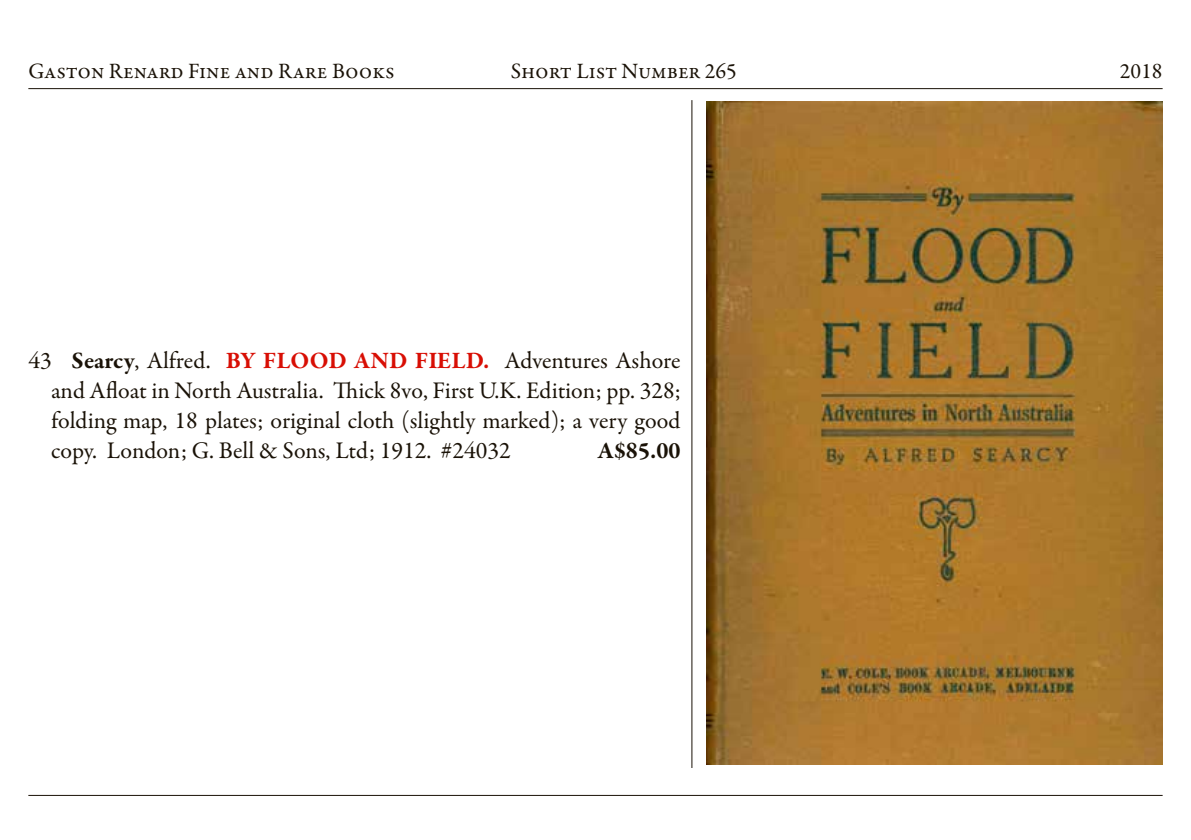
<style>
.page{position:relative;width:1191px;height:840px;background:#fff}
.page>*{position:absolute;margin:0;border:0;box-sizing:border-box;transform-origin:0 0}
.t1{font:24px/30px "Garamond Premr Pro";color:#1a1207;text-align:justify}
.t2{font:700 24px "Garamond Premr Pro";color:#1a1207}
.t3{font:22px "Garamond Premr Pro";color:#1a1207}
.s1{font-weight:700}
.s2{font-weight:700;color:#d80e04}
</style>
<div class="page">
<hr style="left:28px;top:88px;width:1134px;height:1px;background:#1a1207">
<hr style="left:28px;top:794px;width:1134px;height:1px;background:#1a1207">
<hr style="left:691px;top:100px;width:1px;height:667px;background:#1a1207">
<img style="left:706px;top:101px;width:456px;height:663px">
<p class="t3" style="left:28px;top:57px;width:368px">Gaston Renard Fine and Rare Books</p>
<p class="t3" style="left:511px;top:57px;width:228px">Short List Number 265</p>
<p class="t3" style="left:1119px;top:57px;width:44px">2018</p>
<p class="t1" style="left:51px;top:345px;width:631px;text-indent:-23px">43 <span class="s1">Searcy</span>, Alfred. <span class="s2">BY FLOOD AND FIELD.</span> Adventures Ashore and Afloat in North Australia. Thick 8vo, First U.K. Edition; pp. 328; folding map, 18 plates; original cloth (slightly marked); a very good copy. London; G. Bell &amp; Sons, Ltd; 1912. #24032</p>
<p class="t2" style="left:598px;top:435px;width:84px">A$85.00</p>
</div>
